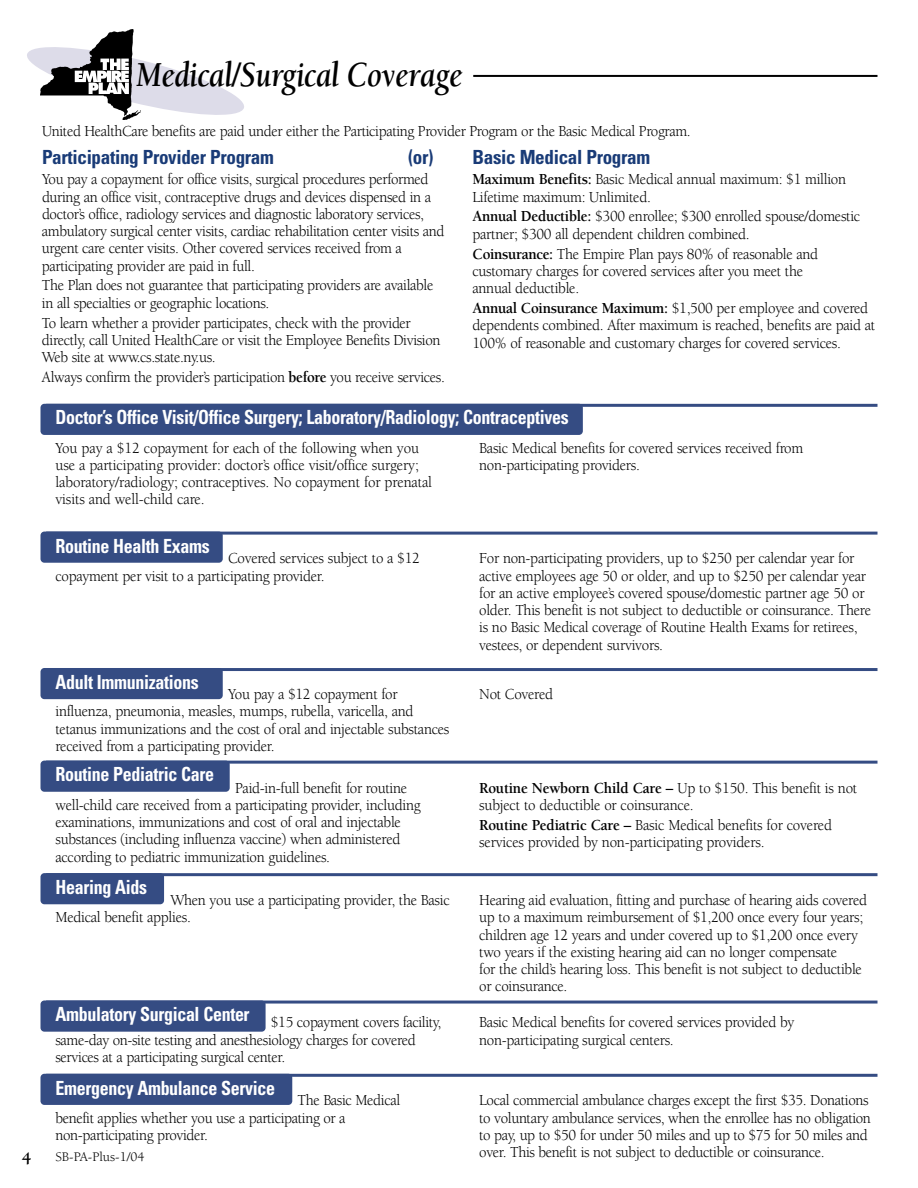
<style>
.page{position:relative;width:918px;height:1188px;background:#fff}
.page>*{position:absolute;margin:0;border:0;box-sizing:border-box;transform-origin:0 0}
.t1{font:italic 700 36px "Berkeley";letter-spacing:-.015em;color:#000;scale:.85 1}
.t2{font:700 condensed 19.5px "Univers";letter-spacing:-.02em;color:#fff;scale:.92 1}
.t3{font:700 condensed 19.5px "Univers";letter-spacing:-.02em;color:#193b77}
.t4{font:700 18px "Berkeley";color:#000}
.t5{font:15.75px/17.2px "Berkeley";letter-spacing:-.02em;color:#000;scale:.95 1}
.t6{font:13.5px "Berkeley";color:#000}
.s1{font-weight:700}
</style>
<div class="page">
<hr style="left:46px;top:761px;width:832px;height:3px;background:#354c83">
<div style="left:40px;top:761px;width:190px;height:31px;background:#354c83;border-radius:4px"></div>
<hr style="left:46px;top:404px;width:832px;height:3px;background:#354c83">
<div style="left:40px;top:404px;width:543px;height:31px;background:#354c83;border-radius:4px"></div>
<hr style="left:46px;top:532px;width:832px;height:3px;background:#354c83">
<div style="left:40px;top:532px;width:183px;height:31px;background:#354c83;border-radius:4px"></div>
<hr style="left:46px;top:668px;width:832px;height:3px;background:#354c83">
<div style="left:40px;top:668px;width:183px;height:31px;background:#354c83;border-radius:4px"></div>
<hr style="left:46px;top:873px;width:832px;height:3px;background:#354c83">
<hr style="left:46px;top:1001px;width:832px;height:3px;background:#354c83">
<div style="left:40px;top:1000px;width:226px;height:32px;background:#354c83;border-radius:4px"></div>
<hr style="left:46px;top:1074px;width:832px;height:3px;background:#354c83">
<div style="left:40px;top:1074px;width:252px;height:31px;background:#354c83;border-radius:4px"></div>
<hr style="left:473px;top:75px;width:405px;height:2px;background:#000">
<svg style="left:27px;top:48px;width:217px;height:67px"></svg>
<img style="left:41px;top:29px;width:99px;height:90px">
<div style="left:40px;top:873px;width:124px;height:31px;background:#354c83;border-radius:4px"></div>
<h1 class="t1" style="left:136px;top:60px;width:386px">Medical/Surgical Coverage</h1>
<p class="t5" style="left:42px;top:124px;width:684px">United HealthCare benefits are paid under either the Participating Provider Program or the Basic Medical Program.</p>
<p class="t3" style="left:42px;top:150px;width:233px">Participating Provider Program</p>
<p class="t3" style="left:408px;top:150px;width:27px">(or)</p>
<p class="t5" style="left:42px;top:172px;width:425px">You pay a copayment for office visits, surgical procedures performed during an office visit, contraceptive drugs and devices dispensed in a doctor’s office, radiology services and diagnostic laboratory services, ambulatory surgical center visits, cardiac rehabilitation center visits and urgent care center visits. Other covered services received from a participating provider are paid in full.</p>
<p class="t5" style="left:42px;top:278px;width:413px">The Plan does not guarantee that participating providers are available in all specialties or geographic locations.</p>
<p class="t5" style="left:42px;top:316px;width:421px">To learn whether a provider participates, check with the provider directly, call United HealthCare or visit the Employee Benefits Division<br>Web site at www.cs.state.ny.us.</p>
<p class="t5" style="left:42px;top:370px;width:426px">Always confirm the provider’s participation <span class="s1">before</span> you receive services.</p>
<p class="t3" style="left:472px;top:150px;width:179px">Basic Medical Program</p>
<p class="t5" style="left:472px;top:172px;width:395px"><span class="s1">Maximum Benefits:</span> Basic Medical annual maximum: $1 million<br>Lifetime maximum: Unlimited.</p>
<p class="t5" style="left:472px;top:209px;width:410px"><span class="s1">Annual Deductible:</span> $300 enrollee; $300 enrolled spouse/domestic partner; $300 all dependent children combined.</p>
<p class="t5" style="left:472px;top:247px;width:366px"><span class="s1">Coinsurance:</span> The Empire Plan pays 80% of reasonable and customary charges for covered services after you meet the annual deductible.</p>
<p class="t5" style="left:472px;top:301px;width:426px"><span class="s1">Annual Coinsurance Maximum:</span> $1,500 per employee and covered dependents combined. After maximum is reached, benefits are paid at<br>100% of reasonable and customary charges for covered services.</p>
<p class="t2" style="left:56px;top:410px;width:559px">Doctor’s Office Visit/Office Surgery; Laboratory/Radiology; Contraceptives</p>
<p class="t5" style="left:55px;top:441px;width:398px">You pay a $12 copayment for each of the following when you use a participating provider: doctor’s office visit/office surgery; laboratory/radiology; contraceptives. No copayment for prenatal visits and well-child care.</p>
<p class="t5" style="left:479px;top:441px;width:343px">Basic Medical benefits for covered services received from non-participating providers.</p>
<p class="t2" style="left:56px;top:539px;width:169px">Routine Health Exams</p>
<p class="t5" style="left:56px;top:551px;width:385px;text-indent:173px">Covered services subject to a $12 copayment per visit to a participating provider.</p>
<p class="t5" style="left:479px;top:551px;width:414px">For non-participating providers, up to $250 per calendar year for active employees age 50 or older, and up to $250 per calendar year for an active employee’s covered spouse/domestic partner age 50 or older. This benefit is not subject to deductible or coinsurance. There is no Basic Medical coverage of Routine Health Exams for retirees, vestees, or dependent survivors.</p>
<p class="t2" style="left:56px;top:675px;width:157px">Adult Immunizations</p>
<p class="t5" style="left:55px;top:687px;width:416px;text-indent:173px">You pay a $12 copayment for influenza, pneumonia, measles, mumps, rubella, varicella, and tetanus immunizations and the cost of oral and injectable substances received from a participating provider.</p>
<p class="t5" style="left:479px;top:687px;width:79px">Not Covered</p>
<p class="t2" style="left:56px;top:767px;width:174px">Routine Pediatric Care</p>
<p class="t5" style="left:55px;top:781px;width:386px;text-indent:180px">Paid-in-full benefit for routine well-child care received from a participating provider, including examinations, immunizations and cost of oral and injectable substances (including influenza vaccine) when administered according to pediatric immunization guidelines.</p>
<p class="t5" style="left:479px;top:781px;width:400px"><span class="s1">Routine Newborn Child Care –</span> Up to $150. This benefit is not subject to deductible or coinsurance.</p>
<p class="t5" style="left:479px;top:818px;width:373px"><span class="s1">Routine Pediatric Care –</span> Basic Medical benefits for covered services provided by non-participating providers.</p>
<p class="t2" style="left:56px;top:880px;width:101px">Hearing Aids</p>
<p class="t5" style="left:55px;top:893px;width:416px;text-indent:115px">When you use a participating provider, the Basic<br>Medical benefit applies.</p>
<p class="t5" style="left:479px;top:893px;width:410px">Hearing aid evaluation, fitting and purchase of hearing aids covered up to a maximum reimbursement of $1,200 once every four years; children age 12 years and under covered up to $1,200 once every two years if the existing hearing aid can no longer compensate<br>for the child’s hearing loss. This benefit is not subject to deductible or coinsurance.</p>
<p class="t2" style="left:56px;top:1007px;width:213px">Ambulatory Surgical Center</p>
<p class="t5" style="left:55px;top:1015px;width:408px;text-indent:215px">$15 copayment covers facility, same-day on-site testing and anesthesiology charges for covered services at a participating surgical center.</p>
<p class="t5" style="left:479px;top:1015px;width:333px">Basic Medical benefits for covered services provided by non-participating surgical centers.</p>
<p class="t2" style="left:56px;top:1081px;width:240px">Emergency Ambulance Service</p>
<p class="t5" style="left:55px;top:1093px;width:364px;text-indent:242px">The Basic Medical benefit applies whether you use a participating or a non-participating provider.</p>
<p class="t5" style="left:479px;top:1093px;width:414px">Local commercial ambulance charges except the first $35. Donations to voluntary ambulance services, when the enrollee has no obligation to pay, up to $50 for under 50 miles and up to $75 for 50 miles and over. This benefit is not subject to deductible or coinsurance.</p>
<p class="t4" style="left:22px;top:1151px;width:11px">4</p>
<p class="t6" style="left:55px;top:1152px;width:90px">SB-PA-Plus-1/04</p>
</div>
